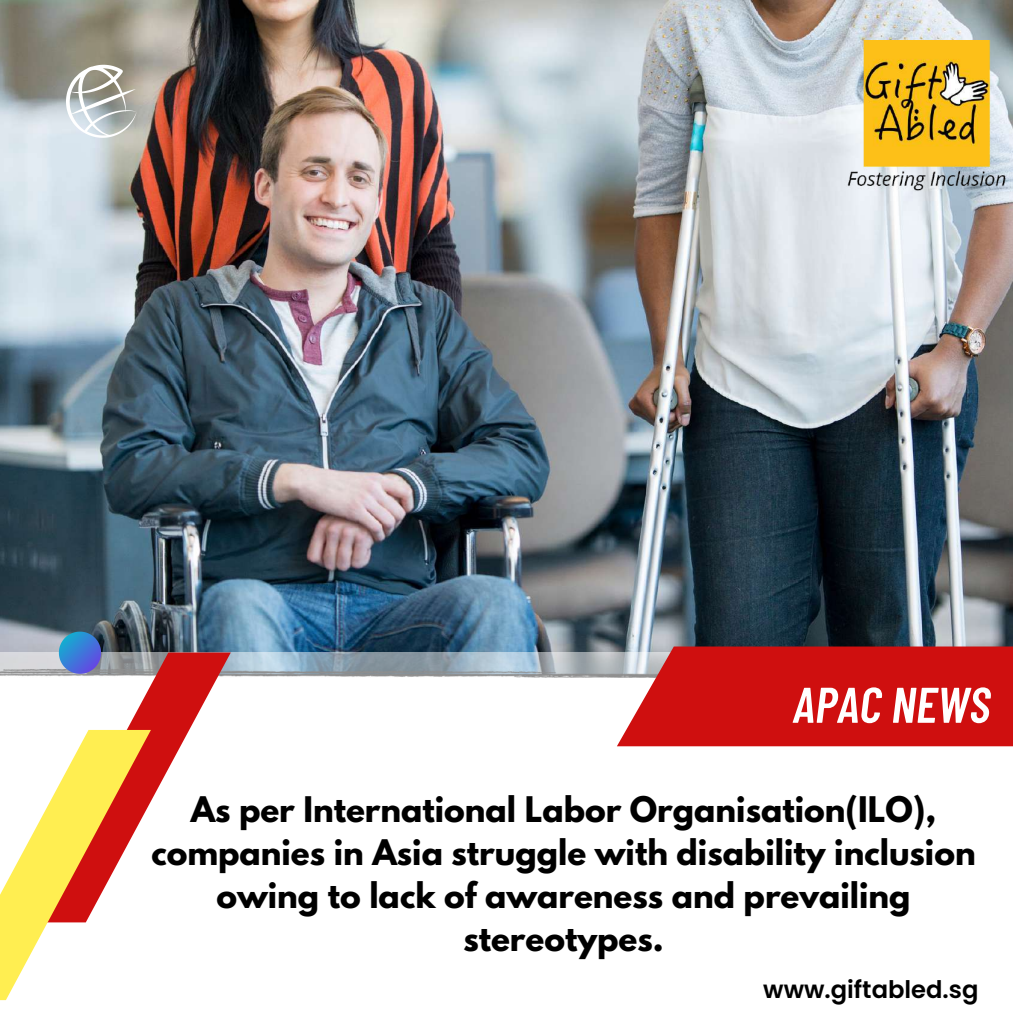
<style>
.page{position:relative;width:1013px;height:1013px;background:#fff}
.page>*{position:absolute;margin:0;border:0;box-sizing:border-box;transform-origin:0 0}
.t1{font:italic 600 50px "Barlow Condensed";color:#fff}
.t2{font:700 31.25px/43.1px "League Spartan";color:#000;text-align:center}
.t3{font:600 24.12px "Poppins";color:#000}
</style>
<div class="page">
<img style="left:0;top:0;width:1012px;height:652px">
<svg style="left:66px;top:65px;width:70px;height:73px"></svg>
<svg style="left:59px;top:631px;width:42px;height:21px"></svg>
<svg style="left:23px;top:652px;width:208px;height:149px"></svg>
<svg style="left:0;top:730px;width:151px;height:270px"></svg>
<svg style="left:617px;top:646px;width:395px;height:100px"></svg>
<img style="left:844px;top:41px;width:164px;height:151px">
<h1 class="t1" style="left:793px;top:672px;width:199px">APAC NEWS</h1>
<p class="t2" style="left:151px;top:791px;width:825px">As per International Labor Organisation(ILO), companies in Asia struggle with disability inclusion owing to lack of awareness and prevailing stereotypes.</p>
<p class="t3" style="left:763px;top:972px;width:217px">www.giftabled.sg</p>
</div>
